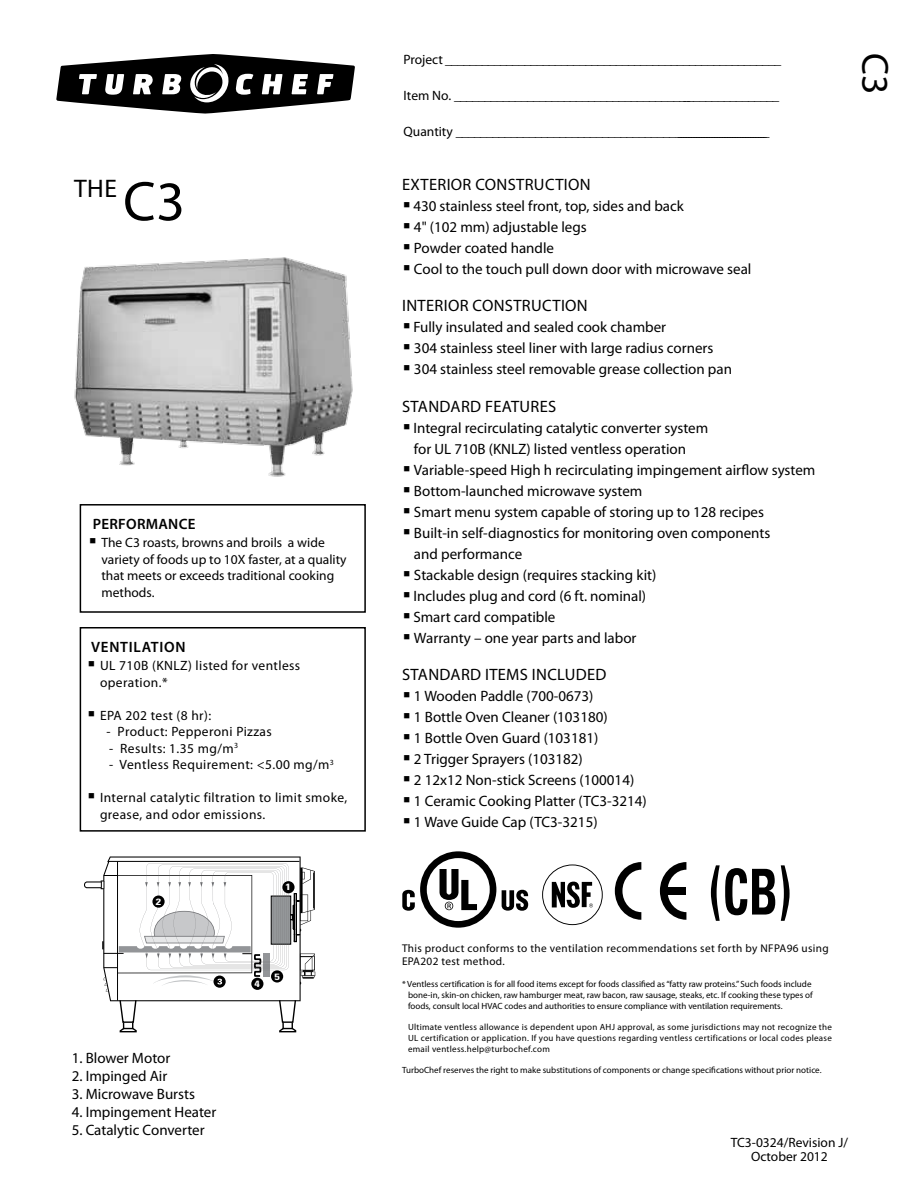
<style>
.page{position:relative;width:918px;height:1188px;background:#fff}
.page>*{position:absolute;margin:0;border:0;box-sizing:border-box;transform-origin:0 0}
.t1{font:37.8px "Myriad Pro";color:#000}
.t2{font:25.5px "Myriad Pro";color:#000}
.t3{font:16.5px "Myriad Pro";letter-spacing:.02em;color:#000}
.t4{font:15px/21px "Myriad Pro";color:#000}
.t5{font:600 15px "Myriad Pro";letter-spacing:.02em;color:#000}
.t6{font:600 15px "Myriad Pro";letter-spacing:.05em;color:#000}
.t7{font:13.5px/16.5px "Myriad Pro";letter-spacing:.015em;color:#000}
.t8{font:11.25px/13.5px "Myriad Pro";letter-spacing:.03em;color:#000}
.t9{font:700 condensed 9.15px "Univers";color:#fff;scale:1.32 1}
.t10{font:9px/10.8px "Myriad Pro";color:#000}
.t11{font:9px "Myriad Pro";letter-spacing:.03em;color:#000}
.s1{font-size:56.1px}
</style>
<div class="page">
<div style="left:80px;top:504px;width:286px;height:109px;border:2px solid #000"></div>
<svg style="left:84px;top:856px;width:231px;height:177px"></svg>
<div style="left:80px;top:627px;width:286px;height:205px;border:2px solid #000"></div>
<img style="left:74px;top:257px;width:279px;height:220px">
<svg style="left:56px;top:54px;width:299px;height:60px"></svg>
<svg style="left:502px;top:890px;width:26px;height:21px"></svg>
<svg style="left:402px;top:851px;width:94px;height:77px"></svg>
<svg style="left:615px;top:862px;width:26px;height:58px"></svg>
<svg style="left:660px;top:862px;width:26px;height:58px"></svg>
<div style="left:664px;top:887px;width:22px;height:8px;background:#000"></div>
<svg style="left:542px;top:864px;width:61px;height:61px"></svg>
<svg style="left:711px;top:865px;width:64px;height:56px"></svg>
<svg style="left:781px;top:865px;width:9px;height:56px"></svg>
<h2 class="t2" style="left:74px;top:173px;width:113px">The <span class="s1">C3</span></h2>
<p class="t5" style="left:93px;top:515px;width:104px">PERFORMANCE</p>
<p class="t7" style="left:102px;top:534px;width:247px;text-indent:-12px">■ The C3 roasts, browns and broils a wide variety of foods up to 10X faster, at a quality that meets or exceeds traditional cooking methods.</p>
<p class="t6" style="left:91px;top:638px;width:96px">VENTILATION</p>
<p class="t7" style="left:100px;top:657px;width:202px;text-indent:-12px">■ UL 710B (KNLZ) listed for ventless operation.*</p>
<p class="t7" style="left:88px;top:707px;width:125px">■ EPA 202 test (8 hr):</p>
<p class="t7" style="left:107px;top:723px;width:167px">- Product: Pepperoni Pizzas</p>
<p class="t7" style="left:109px;top:740px;width:131px">- Results: 1.35 mg/m<sup>3</sup></p>
<p class="t7" style="left:109px;top:756px;width:226px">- Ventless Requirement: &lt;5.00 mg/m<sup>3</sup></p>
<p class="t7" style="left:100px;top:789px;width:249px;text-indent:-12px">■ I nternal catalytic filtration to limit smoke, grease, and odor emissions.</p>
<p class="t9" style="left:156px;top:896px;width:6px">2</p>
<p class="t4" style="left:72px;top:1047px;width:100px">1. Blower Motor</p>
<p class="t4" style="left:72px;top:1065px;width:97px">2. I mpinged Air</p>
<p class="t4" style="left:72px;top:1083px;width:125px">3. Microwave Bursts</p>
<p class="t4" style="left:72px;top:1101px;width:146px">4. I mpingement Heater</p>
<p class="t4" style="left:72px;top:1119px;width:134px">5. Catalytic Converter</p>
<p class="t9" style="left:285px;top:882px;width:6px">1</p>
<p class="t9" style="left:254px;top:978px;width:6px">4</p>
<p class="t9" style="left:274px;top:971px;width:6px">5</p>
<p class="t7" style="left:404px;top:51px;width:379px">Project _______________________________________________________</p>
<p class="t7" style="left:404px;top:87px;width:377px">I tem N o. ______________________________________________________</p>
<p class="t7" style="left:404px;top:123px;width:368px">Quantity _______________________________________________________________________</p>
<p class="t3" style="left:402px;top:174px;width:190px">Exterior Construction</p>
<p class="t4" style="left:404px;top:195px;width:282px">■ 430 stainless steel front, top, sides and back</p>
<p class="t4" style="left:404px;top:216px;width:185px">■ 4" (102 mm) adjustable legs</p>
<p class="t4" style="left:404px;top:237px;width:152px">■ Powder coated handle</p>
<p class="t4" style="left:404px;top:258px;width:350px">■ Cool to the touch pull down door with microwave seal</p>
<p class="t3" style="left:402px;top:295px;width:187px">Interior Construction</p>
<p class="t4" style="left:404px;top:316px;width:264px">■ Fully insulated and sealed cook chamber</p>
<p class="t4" style="left:404px;top:337px;width:311px">■ 304 stainless steel liner with large radius corners</p>
<p class="t4" style="left:404px;top:358px;width:330px">■ 304 stainless steel removable grease collection pan</p>
<p class="t3" style="left:402px;top:396px;width:156px">Standard Features</p>
<p class="t4" style="left:414px;top:417px;width:296px;text-indent:-10px">■ I ntegral recirculating catalytic converter system for UL 710B (KNLZ) listed ventless operation</p>
<p class="t4" style="left:404px;top:459px;width:413px">■ Variable-speed High h recirculating impingement airflow system</p>
<p class="t4" style="left:404px;top:480px;width:240px">■ Bottom-launched microwave system</p>
<p class="t4" style="left:404px;top:501px;width:362px">■ Smart menu system capable of storing up to 128 recipes</p>
<p class="t4" style="left:414px;top:522px;width:358px;text-indent:-10px">■ Built-in self-diagnostics for monitoring oven components and performance</p>
<p class="t4" style="left:404px;top:564px;width:255px">■ Stackable design (requires stacking kit)</p>
<p class="t4" style="left:404px;top:585px;width:244px">■ I ncludes plug and cord (6 ft. nominal)</p>
<p class="t4" style="left:404px;top:606px;width:153px">■ Smart card compatible</p>
<p class="t4" style="left:404px;top:627px;width:234px">■ Warranty – one year parts and labor</p>
<p class="t3" style="left:402px;top:664px;width:206px">standard items included</p>
<p class="t4" style="left:404px;top:685px;width:191px">■ 1 Wooden Paddle (700-0673)</p>
<p class="t4" style="left:404px;top:706px;width:206px">■ 1 Bottle Oven Cleaner (103180)</p>
<p class="t4" style="left:404px;top:727px;width:196px">■ 1 Bottle Oven Guard (103181)</p>
<p class="t4" style="left:404px;top:748px;width:181px">■ 2 Trigger Sprayers (103182)</p>
<p class="t4" style="left:404px;top:769px;width:232px">■ 2 12x12 Non-stick Screens (100014)</p>
<p class="t4" style="left:404px;top:790px;width:245px">■ 1 Ceramic Cooking Platter (TC3-3214)</p>
<p class="t4" style="left:404px;top:811px;width:196px">■ 1 Wave Guide Cap (TC3-3215)</p>
<h1 class="t1" style="left:899px;top:53px;width:43px;rotate:90deg">C3</h1>
<p class="t8" style="left:402px;top:941px;width:428px">This product conforms to the ventilation recommendations set forth by NFPA96 using<br>EPA202 test method.</p>
<p class="t10" style="left:408px;top:978px;width:406px;text-indent:-6px">* Ventless certification is for all food items except for foods classified as “fatty raw proteins.” Such foods include bone-in, skin-on chicken, raw hamburger meat, raw bacon, raw sausage, steaks, etc. If cooking these types of foods, consult local HVAC codes and authorities to ensure compliance with ventilation requirements.</p>
<p class="t11" style="left:402px;top:1022px;width:432px">U ltimate ventless allowance is dependent upon AHJ approval, as some jurisdictions may not recognize the</p>
<p class="t11" style="left:402px;top:1032px;width:431px">U L certification or application. If you have questions regarding ventless certifications or local codes please</p>
<p class="t11" style="left:408px;top:1043px;width:143px">email ventless.help@turbochef.com</p>
<p class="t10" style="left:402px;top:1065px;width:421px">TurboChef reserves the right to make substitutions of components or change specifications without prior notice.</p>
<p class="t7" style="left:731px;top:1136px;width:119px;line-height:13.5px;text-align:center">TC3-0324/Revision J/<br>October 2012</p>
</div>
